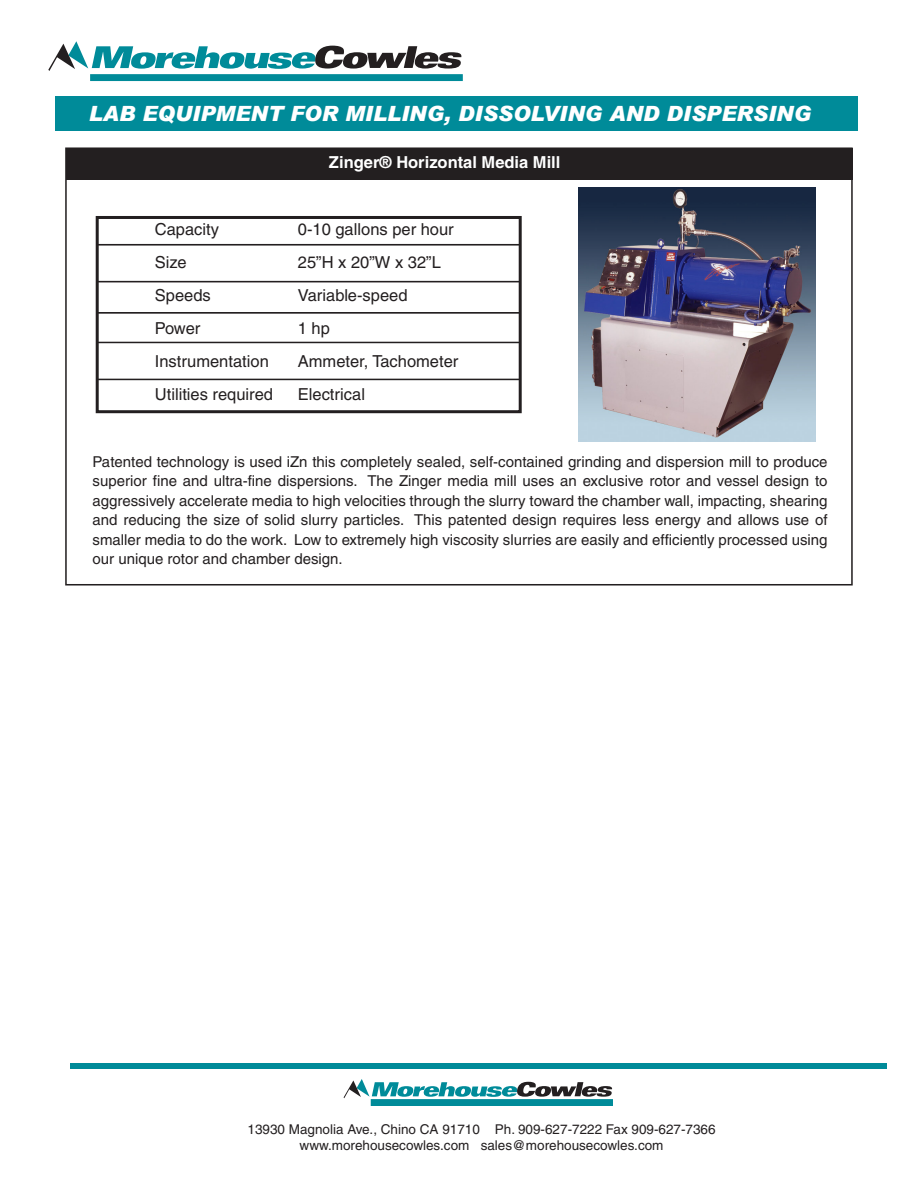
<style>
.page{position:relative;width:918px;height:1188px;background:#fff}
.page>*{position:absolute;margin:0;border:0;box-sizing:border-box;transform-origin:0 0}
.t1{font:italic 900 21px "Arial";color:#fff}
.t2{font:16.5px/33px "Helvetica";color:#231f20}
.t3{font:700 16.5px "Helvetica";color:#fff}
.t4{font:15px/19.5px "Helvetica";color:#231f20;text-align:justify}
.t5{font:13.5px/16.2px "Helvetica";color:#231f20;text-align:center}
</style>
<div class="page">
<div style="left:56px;top:96px;width:802px;height:34px;background:#008b99"></div>
<div style="left:90px;top:74px;width:373px;height:7px;background:#008b99"></div>
<svg style="left:48px;top:41px;width:414px;height:30px"></svg>
<div style="left:70px;top:1063px;width:816px;height:5px;background:#008b99"></div>
<div style="left:371px;top:1099px;width:242px;height:7px;background:#008b99"></div>
<svg style="left:344px;top:1079px;width:269px;height:19px"></svg>
<div style="left:66px;top:148px;width:786px;height:32px;background:#231f20"></div>
<hr style="left:97px;top:244px;width:424px;height:1px;background:#231f20">
<hr style="left:97px;top:281px;width:424px;height:1px;background:#231f20">
<hr style="left:97px;top:312px;width:424px;height:2px;background:#231f20">
<hr style="left:97px;top:342px;width:424px;height:1px;background:#231f20">
<hr style="left:97px;top:379px;width:424px;height:1px;background:#231f20">
<div style="left:96px;top:216px;width:426px;height:197px;border:3px solid #231f20"></div>
<img style="left:579px;top:188px;width:236px;height:254px">
<h1 class="t1" style="left:89px;top:101px;width:724px">LAB EQUIPMENT FOR MILLING, DISSOLVING AND DISPERSING</h1>
<p class="t3" style="left:329px;top:152px;width:233px">Zinger® Horizontal Media Mill</p>
<p class="t2" style="left:155px;top:213px;width:120px">Capacity<br>Size<br>Speeds<br>Power<br>Instrumentation<br>Utilities required</p>
<p class="t2" style="left:298px;top:213px;width:162px">0-10 gallons per hour<br>25”H x 20”W x 32”L<br>Variable-speed<br>1 hp<br>Ammeter, Tachometer<br>Electrical</p>
<p class="t4" style="left:93px;top:452px;width:737px">Patented technology is used iZn this completely sealed, self-contained grinding and dispersion mill to produce superior fine and ultra-fine dispersions. The Zinger media mill uses an exclusive rotor and vessel design to aggressively accelerate media to high velocities through the slurry toward the chamber wall, impacting, shearing and reducing the size of solid slurry particles. This patented design requires less energy and allows use of smaller media to do the work. Low to extremely high viscosity slurries are easily and efficiently processed using our unique rotor and chamber design.</p>
<p class="t5" style="left:248px;top:1121px;width:469px">13930 Magnolia Ave., Chino CA 91710 Ph. 909-627-7222 Fax 909-627-7366 www.morehousecowles.com sales@morehousecowles.com</p>
</div>
